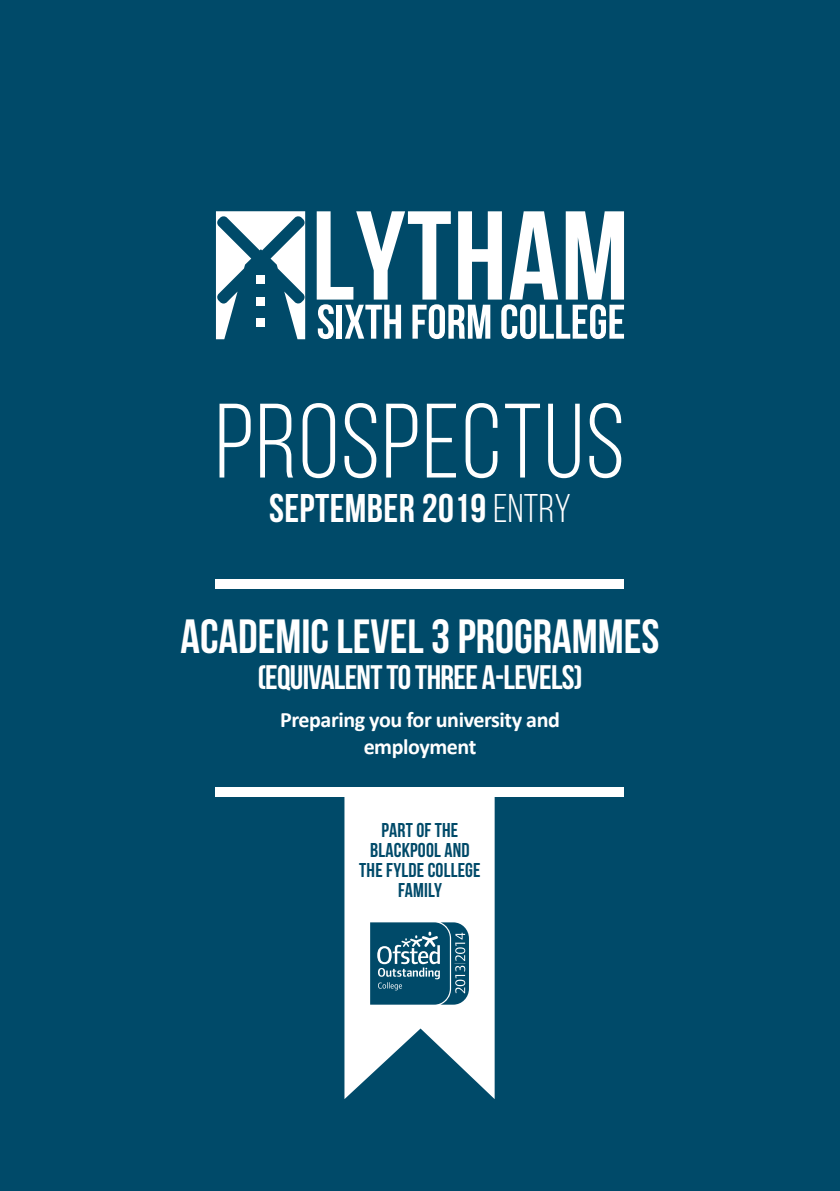
<style>
.page{position:relative;width:840px;height:1191px;background:#fff}
.page>*{position:absolute;margin:0;border:0;box-sizing:border-box;transform-origin:0 0}
.t1{font:105.4px "Bebas Neue";letter-spacing:.02em;color:#fff}
.t2{font:700 48px "Bebas Neue";color:#fff}
.t3{font:700 40px "Bebas Neue";letter-spacing:.01em;color:#fff}
.t4{font:700 34px "Bebas Neue";letter-spacing:-.02em;color:#fff}
.t5{font:700 22px/26.4px "Calibri";letter-spacing:-.02em;color:#fff;text-align:center}
.t6{font:700 20px/20px "Bebas Neue";letter-spacing:.01em;color:#004a69;text-align:center}
.s1{font-weight:400}
</style>
<div class="page">
<div style="left:0;top:0;width:839px;height:1191px;background:#004a69"></div>
<div style="left:216px;top:579px;width:407px;height:9px;background:#fff"></div>
<svg style="left:216px;top:211px;width:89px;height:128px"></svg>
<div style="left:256px;top:318px;width:9px;height:9px;background:#fff"></div>
<svg style="left:316px;top:211px;width:307px;height:128px"></svg>
<svg style="left:344px;top:796px;width:150px;height:303px;background:#d8e3e8"></svg>
<div style="left:216px;top:787px;width:407px;height:9px;background:#fff"></div>
<svg style="left:370px;top:922px;width:98px;height:82px"></svg>
<h1 class="t1" style="left:215px;top:385px;width:411px">PROSPECTUS</h1>
<h3 class="t3" style="left:269px;top:486px;width:303px">SEPTEMBER 2019 <span class="s1">ENTRY</span></h3>
<h2 class="t2" style="left:180px;top:610px;width:480px">ACADEMIC LEVEL 3 PROGRAMMES</h2>
<h3 class="t4" style="left:257px;top:658px;width:326px">(EQUIVALENT TO THREE A-LEVELS)</h3>
<p class="t5" style="left:280px;top:706px;width:281px">Preparing you for university and employment</p>
<p class="t6" style="left:359px;top:820px;width:123px">PART OF THE<br>BLACKPOOL AND<br>THE FYLDE COLLEGE<br>FAMILY</p>
</div>
